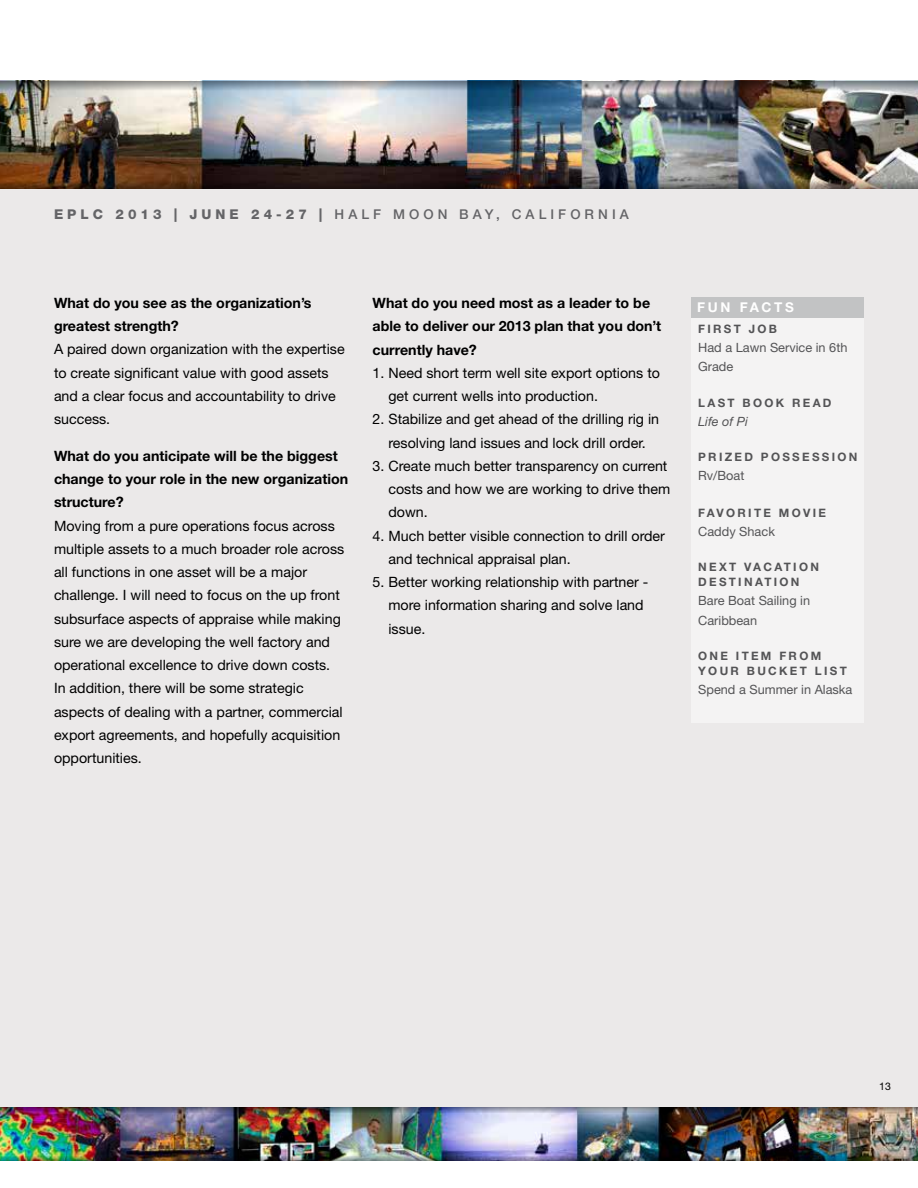
<style>
.page{position:relative;width:918px;height:1188px;background:#fff}
.page>*{position:absolute;margin:0;border:0;box-sizing:border-box;transform-origin:0 0}
.t1{font:14.25px/23.2px "Helvetica Neue";color:#000}
.t2{font:700 14.25px/23.2px "Helvetica Neue";color:#000}
.t3{font:500 13.5px "Helvetica Neue";letter-spacing:.3em;color:#6d6e71}
.t4{font:700 13.5px "Helvetica Neue";letter-spacing:.2em;color:#fff}
.t5{font:12.75px/19.2px "Helvetica Neue";color:#58595b}
.t6{font:italic 12.75px "Helvetica Neue";color:#58595b}
.t7{font:700 11.7px/15px "Helvetica Neue";letter-spacing:.2em;color:#58595b}
.t8{font:10.5px "Helvetica Neue";color:#000}
.s1{font-weight:800}
</style>
<div class="page">
<div style="left:0;top:120px;width:918px;height:1030px;background:#ebe9e9"></div>
<img style="left:0;top:90px;width:918px;height:90px">
<img style="left:0;top:81px;width:918px;height:9px">
<img style="left:0;top:180px;width:918px;height:9px">
<img style="left:0;top:1113px;width:918px;height:42px">
<img style="left:0;top:1107px;width:918px;height:6px">
<img style="left:0;top:1155px;width:918px;height:6px">
<div style="left:691px;top:297px;width:173px;height:426px;background:#f4f3f3"></div>
<p class="t3" style="left:54px;top:206px;width:576px"><span class="s1">EPLC 2013 | JUNE 24-27 |</span> HALF MOON BAY, CALIFORNIA</p>
<p class="t2" style="left:54px;top:291px;width:259px">What do you see as the organization’s greatest strength?</p>
<p class="t1" style="left:54px;top:338px;width:292px">A paired down organization with the expertise to create significant value with good assets and a clear focus and accountability to drive success.</p>
<p class="t2" style="left:54px;top:444px;width:296px">What do you anticipate will be the biggest change to your role in the new organization structure?</p>
<p class="t1" style="left:54px;top:514px;width:292px">Moving from a pure operations focus across multiple assets to a much broader role across all functions in one asset will be a major challenge. I will need to focus on the up front subsurface aspects of appraise while making sure we are developing the well factory and operational excellence to drive down costs.<br>In addition, there will be some strategic aspects of dealing with a partner, commercial export agreements, and hopefully acquisition opportunities.</p>
<p class="t2" style="left:373px;top:291px;width:290px">What do you need most as a leader to be able to deliver our 2013 plan that you don’t currently have?</p>
<p class="t1" style="left:388px;top:361px;width:273px;text-indent:-16px">1. Need short term well site export options to get current wells into production.</p>
<p class="t1" style="left:373px;top:407px;width:288px;text-align:center">2. Stabilize and get ahead of the drilling rig in resolving land issues and lock drill order.</p>
<p class="t1" style="left:388px;top:454px;width:283px;text-indent:-16px">3. Create much better transparency on current costs and how we are working to drive them down.</p>
<p class="t1" style="left:388px;top:524px;width:278px;text-indent:-16px">4. Much better visible connection to drill order and technical appraisal plan.</p>
<p class="t1" style="left:388px;top:570px;width:261px;text-indent:-16px">5. Better working relationship with partner - more information sharing and solve land issue.</p>
<p class="t4" style="left:697px;top:299px;width:98px">FUN FACTS</p>
<p class="t7" style="left:698px;top:321px;width:80px">FIRST JOB</p>
<p class="t5" style="left:698px;top:338px;width:151px">Had a Lawn Service in 6th<br>Grade</p>
<p class="t7" style="left:698px;top:395px;width:135px">LAST BOOK READ</p>
<p class="t6" style="left:698px;top:414px;width:51px">Life of Pi</p>
<p class="t7" style="left:698px;top:449px;width:161px">PRIZED POSSESSION</p>
<p class="t5" style="left:698px;top:466px;width:48px">Rv/Boat</p>
<p class="t7" style="left:698px;top:505px;width:129px">FAVORITE MOVIE</p>
<p class="t5" style="left:698px;top:522px;width:78px">Caddy Shack</p>
<p class="t7" style="left:698px;top:559px;width:122px">NEXT VACATION<br>DESTINATION</p>
<p class="t5" style="left:698px;top:591px;width:113px">Bare Boat Sailing in<br>Caribbean</p>
<p class="t7" style="left:698px;top:648px;width:150px">ONE ITEM FROM<br>YOUR BUCKET LIST</p>
<p class="t5" style="left:698px;top:680px;width:156px">Spend a Summer in Alaska</p>
<p class="t8" style="left:879px;top:1080px;width:13px">13</p>
</div>
